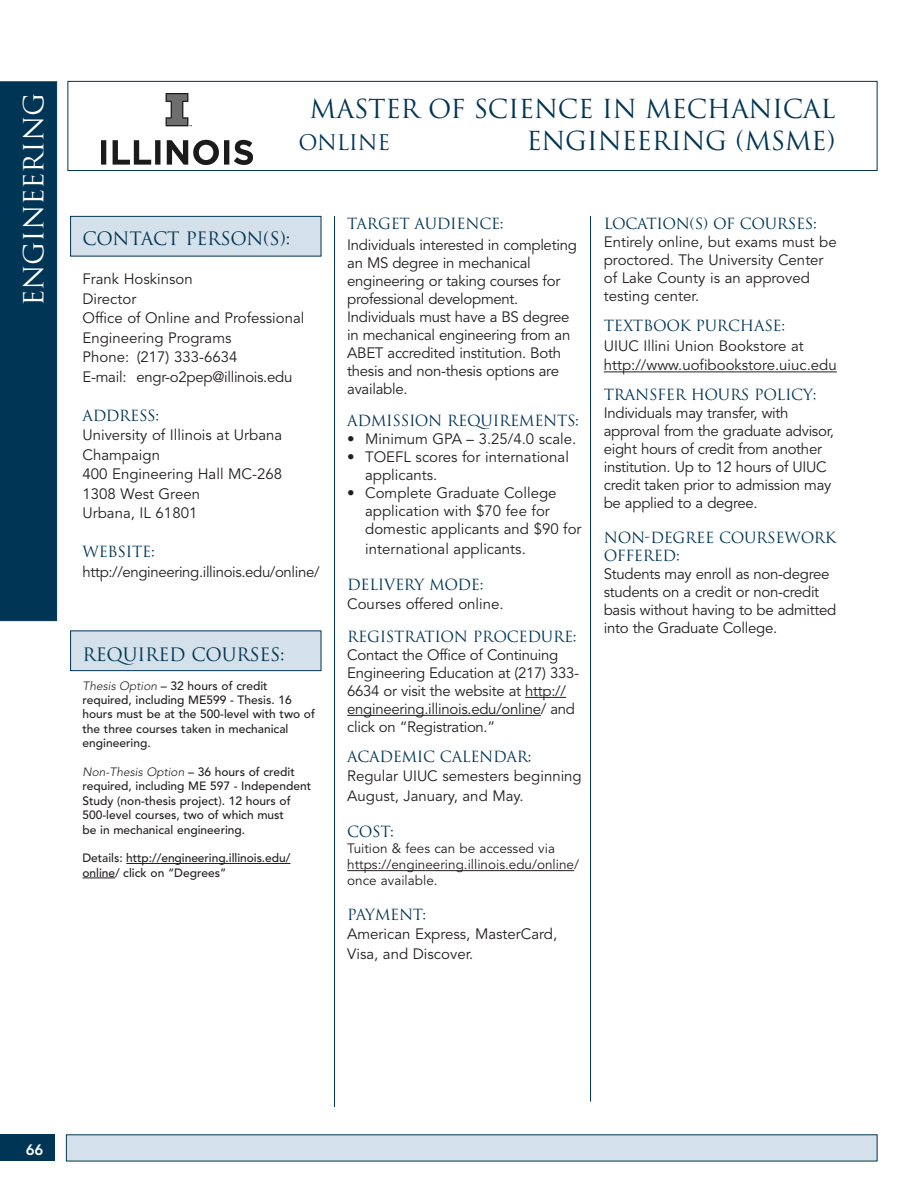
<style>
.page{position:relative;width:918px;height:1188px;background:#fff}
.page>*{position:absolute;margin:0;border:0;box-sizing:border-box;transform-origin:0 0}
.t1{font:27px "Trajan";letter-spacing:-.015em;color:#fff}
.t2{font:25.5px "Trajan";letter-spacing:-.015em;color:#003555}
.t3{font:21px "Trajan";letter-spacing:-.015em;color:#003555}
.t4{font:18px "Trajan";letter-spacing:-.015em;color:#003555}
.t5{font:15px/18px "Avenir";letter-spacing:-.02em;color:#231f20}
.t6{font:15px/19.5px "Avenir";color:#231f20}
.t7{font:15px/18px "Trajan";letter-spacing:-.02em;color:#003555}
.t8{font:800 15px "Avenir";color:#fff}
.t9{font:13.5px/16.2px "Avenir";color:#231f20}
.t10{font:500 12px/14.4px "Avenir";color:#231f20}
.s1{font-weight:300;font-style:italic}
</style>
<div class="page">
<div style="left:0;top:1134px;width:55px;height:27px;background:#003555"></div>
<div style="left:68px;top:81px;width:810px;height:90px;background:#fff;border:1px solid #003555"></div>
<div style="left:0;top:81px;width:57px;height:540px;background:#003555"></div>
<hr style="left:334px;top:216px;width:1px;height:891px;background:#003555">
<div style="left:66px;top:1134px;width:812px;height:27px;background:#d4e0ea"></div>
<div style="left:70px;top:631px;width:251px;height:40px;background:#d4e0ea;border:1px solid #003555"></div>
<div style="left:70px;top:216px;width:251px;height:40px;background:#d4e0ea;border:1px solid #003555"></div>
<hr style="left:525px;top:697px;width:41px;height:1px;background:#231f20">
<hr style="left:347px;top:715px;width:194px;height:1px;background:#231f20">
<hr style="left:347px;top:870px;width:227px;height:1px;background:#231f20">
<hr style="left:604px;top:372px;width:233px;height:1px;background:#231f20">
<hr style="left:590px;top:216px;width:1px;height:886px;background:#003555">
<img style="left:101px;top:93px;width:152px;height:71px">
<hr style="left:126px;top:863px;width:164px;height:1px;background:#231f20">
<hr style="left:82px;top:878px;width:33px;height:1px;background:#231f20">
<h1 class="t1" style="left:17px;top:306px;width:214px;rotate:-90deg">ENGINEERING</h1>
<h2 class="t2" style="left:309px;top:94px;width:528px">MASTER OF SCIENCE IN MECHANICAL</h2>
<h3 class="t3" style="left:298px;top:130px;width:93px">ONLINE</h3>
<h2 class="t2" style="left:526px;top:125px;width:311px">ENGINEERING (MSME)</h2>
<p class="t4" style="left:82px;top:228px;width:209px">CONTACT PERSON(S):</p>
<p class="t6" style="left:82px;top:270px;width:223px">Frank Hoskinson<br>Director<br>Office of Online and Professional<br>Engineering Programs<br>Phone: (217) 333-6634<br>E-mail: engr-o2pep@illinois.edu</p>
<p class="t7" style="left:82px;top:406px;width:78px">ADDRESS:</p>
<p class="t6" style="left:82px;top:426px;width:201px">University of Illinois at Urbana<br>Champaign<br>400 Engineering Hall MC-268<br>1308 West Green<br>Urbana, IL 61801</p>
<p class="t7" style="left:82px;top:543px;width:74px">WEBSITE:</p>
<p class="t5" style="left:82px;top:563px;width:239px">http://engineering.illinois.edu/online/</p>
<p class="t4" style="left:82px;top:643px;width:204px">REQUIRED COURSES:</p>
<p class="t10" style="left:82px;top:678px;width:234px"><span class="s1">Thesis Option</span> – 32 hours of credit required, including ME599 - Thesis. 16 hours must be at the 500-level with two of the three courses taken in mechanical engineering.</p>
<p class="t10" style="left:82px;top:765px;width:230px"><span class="s1">Non-Thesis Option</span> – 36 hours of credit required, including ME 597 - Independent Study (non-thesis project). 12 hours of 500-level courses, two of which must<br>be in mechanical engineering.</p>
<p class="t10" style="left:82px;top:851px;width:209px">Details: http://engineering.illinois.edu/ online/ click on “Degrees”</p>
<p class="t7" style="left:347px;top:215px;width:158px">TARGET AUDIENCE:</p>
<p class="t5" style="left:347px;top:236px;width:231px">Individuals interested in completing an MS degree in mechanical engineering or taking courses for professional development.<br>Individuals must have a BS degree in mechanical engineering from an<br>ABET accredited institution. Both thesis and non-thesis options are available.</p>
<p class="t7" style="left:347px;top:412px;width:233px">ADMISSION REQUIREMENTS:</p>
<p class="t6" style="left:347px;top:430px;width:231px">• Minimum GPA – 3.25/4.0 scale.</p>
<p class="t6" style="left:365px;top:449px;width:205px;line-height:18px;text-indent:-18px">• TOEFL scores for international applicants.</p>
<p class="t6" style="left:365px;top:485px;width:218px;line-height:18px;text-indent:-18px">• Complete Graduate College application with $70 fee for domestic applicants and $90 for</p>
<p class="t6" style="left:365px;top:540px;width:162px">international applicants.</p>
<p class="t7" style="left:347px;top:576px;width:138px">DELIVERY MODE:</p>
<p class="t6" style="left:347px;top:595px;width:158px">Courses offered online.</p>
<p class="t7" style="left:347px;top:628px;width:231px">REGISTRATION PROCEDURE:</p>
<p class="t5" style="left:347px;top:646px;width:234px">Contact the Office of Continuing Engineering Education at (217) 333- 6634 or visit the website at http:// engineering.illinois.edu/online/ and click on “Registration.”</p>
<p class="t7" style="left:347px;top:748px;width:186px">ACADEMIC CALENDAR:</p>
<p class="t6" style="left:347px;top:767px;width:236px">Regular UIUC semesters beginning<br>August, January, and May.</p>
<p class="t7" style="left:347px;top:823px;width:48px">COST:</p>
<p class="t9" style="left:347px;top:841px;width:233px">Tuition &amp; fees can be accessed via https://engineering.illinois.edu/online/ once available.</p>
<p class="t7" style="left:347px;top:905px;width:81px">PAYMENT:</p>
<p class="t6" style="left:347px;top:925px;width:212px">American Express, MasterCard,<br>Visa, and Discover.</p>
<p class="t7" style="left:604px;top:215px;width:215px">LOCATION(S) OF COURSES:</p>
<p class="t6" style="left:604px;top:234px;width:234px;line-height:18px">Entirely online, but exams must be proctored. The University Center of Lake County is an approved testing center.</p>
<p class="t7" style="left:604px;top:317px;width:183px">TEXTBOOK PURCHASE:</p>
<p class="t6" style="left:604px;top:336px;width:235px">UIUC Illini Union Bookstore at http://www.uofibookstore.uiuc.edu</p>
<p class="t7" style="left:604px;top:386px;width:214px">TRANSFER HOURS POLICY:</p>
<p class="t5" style="left:604px;top:405px;width:232px">Individuals may transfer, with approval from the graduate advisor, eight hours of credit from another institution. Up to 12 hours of UIUC credit taken prior to admission may be applied to a degree.</p>
<p class="t7" style="left:604px;top:528px;width:234px">NON-DEGREE COURSEWORK<br>OFFERED:</p>
<p class="t5" style="left:604px;top:565px;width:234px">Students may enroll as non-degree students on a credit or non-credit basis without having to be admitted into the Graduate College.</p>
<p class="t8" style="left:26px;top:1141px;width:19px">66</p>
</div>
